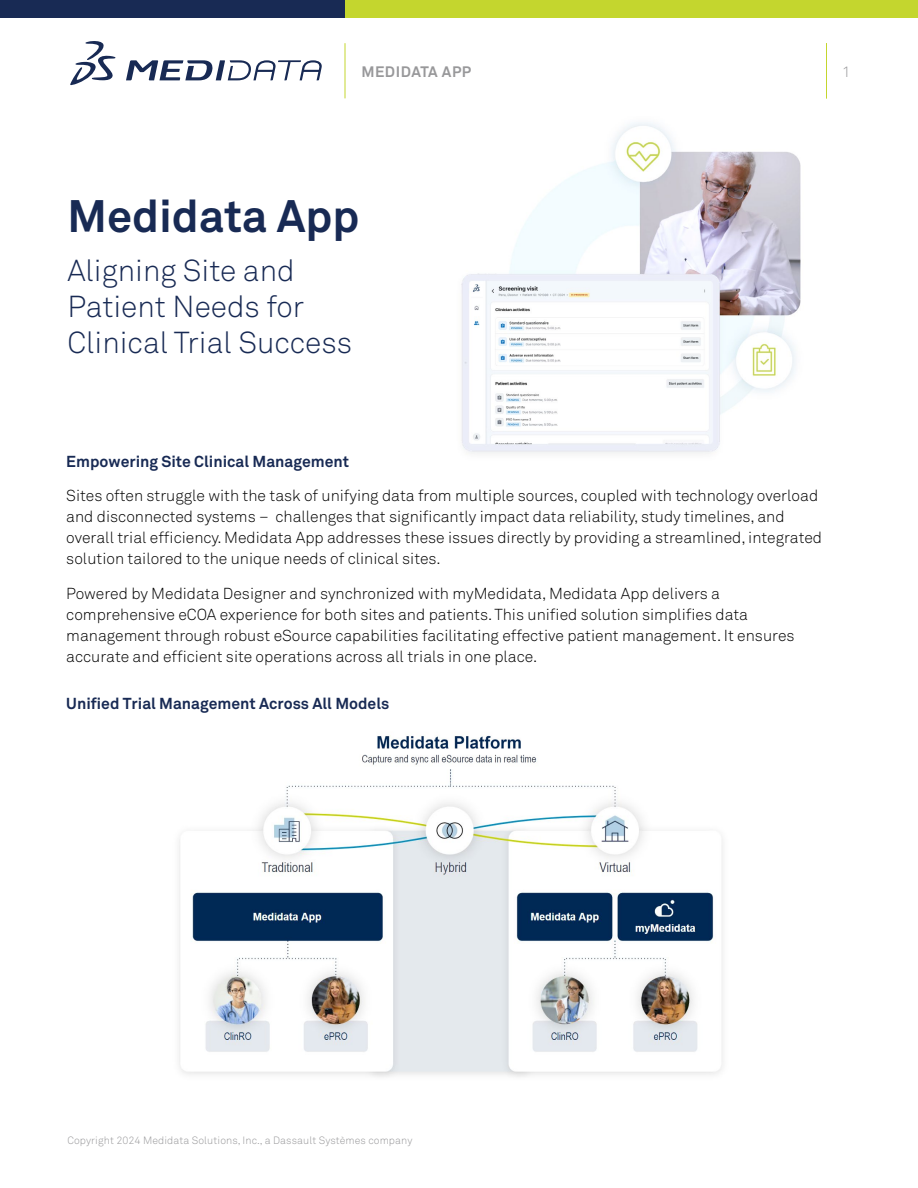
<style>
.page{position:relative;width:918px;height:1188px;background:#fff}
.page>*{position:absolute;margin:0;border:0;box-sizing:border-box;transform-origin:0 0}
.t1{font:700 45px "Akkurat Std";color:#182a54}
.t2{font:300 30px/36px "Akkurat Std";color:#182a54}
.t3{font:300 15.75px/21px "Akkurat";color:#000}
.t4{font:700 15.75px "Akkurat Std";color:#182a54}
.t5{font:700 15px "Akkurat Std";letter-spacing:.035em;color:#98989a}
.t6{font:300 15px "Akkurat Std";color:#98989a}
.t7{font:300 10.5px "Akkurat Std";letter-spacing:.01em;color:#98989a}
</style>
<div class="page">
<img style="left:461px;top:122px;width:340px;height:331px">
<hr style="left:345px;top:43px;width:1px;height:55px;background:#c4d62e">
<div style="left:345px;top:0;width:573px;height:17px;background:#c4d62e"></div>
<div style="left:0;top:0;width:345px;height:17px;background:#182a54"></div>
<hr style="left:826px;top:43px;width:1px;height:55px;background:#c4d62e">
<svg style="left:70px;top:41px;width:46px;height:45px"></svg>
<svg style="left:126px;top:60px;width:196px;height:21px"></svg>
<img style="left:179px;top:769px;width:544px;height:308px">
<img style="left:362px;top:735px;width:175px;height:30px">
<p class="t5" style="left:361px;top:62px;width:111px">MEDIDATA APP</p>
<p class="t6" style="left:842px;top:63px;width:10px">1</p>
<h1 class="t1" style="left:68px;top:188px;width:293px">Medidata App</h1>
<h2 class="t2" style="left:68px;top:253px;width:286px">Aligning Site and<br>Patient Needs for<br>Clinical Trial Success</h2>
<p class="t4" style="left:66px;top:452px;width:284px">Empowering Site Clinical Management</p>
<p class="t3" style="left:66px;top:486px;width:757px">Sites often struggle with the task of unifying data from multiple sources, coupled with technology overload and disconnected systems – challenges that significantly impact data reliability, study timelines, and overall trial efficiency. Medidata App addresses these issues directly by providing a streamlined, integrated solution tailored to the unique needs of clinical sites.</p>
<p class="t3" style="left:66px;top:583px;width:730px">Powered by Medidata Designer and synchronized with myMedidata, Medidata App delivers a comprehensive eCOA experience for both sites and patients. This unified solution simplifies data management through robust eSource capabilities facilitating effective patient management. It ensures accurate and efficient site operations across all trials in one place.</p>
<p class="t4" style="left:66px;top:694px;width:325px">Unified Trial Management Across All Models</p>
<p class="t7" style="left:68px;top:1134px;width:346px">Copyright 2024 Medidata Solutions, Inc., a Dassault Systèmes company</p>
</div>
